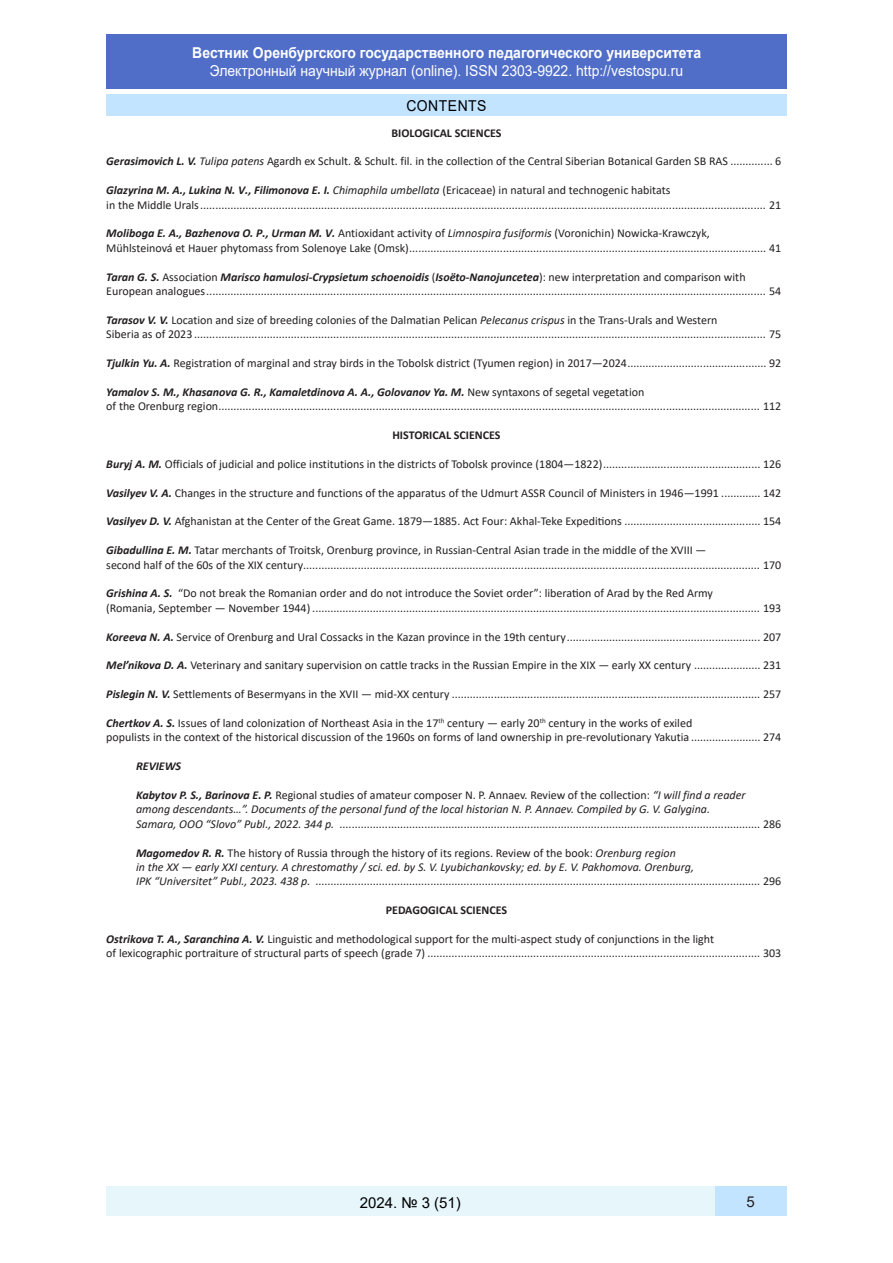
<style>
.page{position:relative;width:893px;height:1263px;background:#fff}
.page>*{position:absolute;margin:0;border:0;box-sizing:border-box;transform-origin:0 0}
.t1{font:15px "Arial";color:#fff;scale:.93 1}
.t2{font:700 15px "Arial";color:#fff;scale:.93 1}
.t3{font:15px "Arial";letter-spacing:.035em;color:#000}
.t4{font:15px "Arial";letter-spacing:.035em;color:#000;scale:.93 1}
.t5{font:15px "Arial";color:#231f20}
.t6{font:12px/14.4px "Calibri";color:#231f20}
.t7{font:700 12px "Calibri";color:#231f20}
.t8{font:italic 700 12px "Calibri";color:#231f20}
.s1{font-weight:700;font-style:italic}
.s2{font-style:italic}
</style>
<div class="page">
<div style="left:106px;top:34px;width:681px;height:55px;background:#506ec8"></div>
<div style="left:714px;top:1186px;width:73px;height:30px;background:#c3e4ff"></div>
<div style="left:106px;top:1186px;width:608px;height:30px;background:#e6f6fb"></div>
<div style="left:106px;top:95px;width:681px;height:21px;background:#c3e4ff"></div>
<p class="t2" style="left:192px;top:42px;width:549px">Вестник Оренбургского государственного педагогического университета</p>
<p class="t1" style="left:210px;top:60px;width:511px">Электронный научный журнал (online). ISSN 2303-9922. http://vestospu.ru</p>
<p class="t4" style="left:406px;top:95px;width:88px">CONTENTS</p>
<p class="t7" style="left:391px;top:124px;width:112px">BIOLOGICAL SCIENCES</p>
<p class="t6" style="left:106px;top:154px;width:677px"><span class="s1">Gerasimovich L. V.</span> <span class="s2">Tulipa patens</span> Agardh ex Schult. &amp; Schult. fil. in the collection of the Central Siberian Botanical Garden SB RAS .............. 6</p>
<p class="t6" style="left:106px;top:183px;width:677px"><span class="s1">Glazyrina M. A., Lukina N. V., Filimonova E. I.</span> <span class="s2">Chimaphila umbellata</span> (Ericaceae) in natural and technogenic habitats<br>in the Middle Urals........................................................................................................................................................................................... 21</p>
<p class="t6" style="left:106px;top:226px;width:677px"><span class="s1">Moliboga E. A., Bazhenova O. P., Urman M. V.</span> Antioxidant activity of <span class="s2">Limnospira fusiformis</span> (Voronichin) Nowicka-Krawczyk,<br>Mühlsteinová et Hauer phytomass from Solenoye Lake (Omsk)...................................................................................................................... 41</p>
<p class="t6" style="left:106px;top:269px;width:677px"><span class="s1">Taran G. S.</span> Association <span class="s1">Marisco hamulosi-Crypsietum schoenoidis</span> (<span class="s1">Isoëto-Nanojuncetea</span>): new interpretation and comparison with<br>European analogues......................................................................................................................................................................................... 54</p>
<p class="t6" style="left:106px;top:312px;width:677px"><span class="s1">Tarasov V. V.</span> Location and size of breeding colonies of the Dalmatian Pelican <span class="s2">Pelecanus crispus</span> in the Trans-Urals and Western<br>Siberia as of 2023 ............................................................................................................................................................................................. 75</p>
<p class="t6" style="left:106px;top:355px;width:677px"><span class="s1">Tjulkin Yu. A.</span> Registration of marginal and stray birds in the Tobolsk district (Tyumen region) in 2017—2024.............................................. 92</p>
<p class="t6" style="left:106px;top:384px;width:677px"><span class="s1">Yamalov S. M., Khasanova G. R., Kamaletdinova A. A., Golovanov Ya. M.</span> New syntaxons of segetal vegetation<br>of the Orenburg region................................................................................................................................................................................... 112</p>
<p class="t7" style="left:392px;top:426px;width:110px">HISTORICAL SCIENCES</p>
<p class="t6" style="left:106px;top:456px;width:677px"><span class="s1">Buryj A. M.</span> Officials of judicial and police institutions in the districts of Tobolsk province (1804—1822).................................................... 126</p>
<p class="t6" style="left:106px;top:485px;width:677px"><span class="s1">Vasilyev V. A.</span> Changes in the structure and functions of the apparatus of the Udmurt ASSR Council of Ministers in 1946—1991 ............. 142</p>
<p class="t6" style="left:106px;top:514px;width:677px"><span class="s1">Vasilyev D. V.</span> Afghanistan at the Сenter of the Great Game. 1879—1885. Act Four: Akhal-Teke Expeditions ............................................. 154</p>
<p class="t6" style="left:106px;top:543px;width:677px"><span class="s1">Gibadullina E. M.</span> Tatar merchants of Troitsk, Orenburg province, in Russian-Central Asian trade in the middle of the XVIII —<br>second half of the 60s of the XIX century....................................................................................................................................................... 170</p>
<p class="t6" style="left:106px;top:586px;width:677px"><span class="s1">Grishina A. S.</span> “Do not break the Romanian order and do not introduce the Soviet order”: liberation of Arad by the Red Army<br>(Romania, September — November 1944) .................................................................................................................................................... 193</p>
<p class="t6" style="left:106px;top:629px;width:677px"><span class="s1">Koreeva N. A.</span> Service of Orenburg and Ural Cossacks in the Kazan province in the 19th century................................................................ 207</p>
<p class="t6" style="left:106px;top:658px;width:677px"><span class="s1">Mel’nikova D. A.</span> Veterinary and sanitary supervision on cattle tracks in the Russian Empire in the XIX — early XX century ...................... 231</p>
<p class="t6" style="left:106px;top:687px;width:677px"><span class="s1">Pislegin N. V.</span> Settlements of Besermyans in the XVII — mid-XX century ...................................................................................................... 257</p>
<p class="t6" style="left:106px;top:715px;width:677px"><span class="s1">Chertkov A. S.</span> Issues of land colonization of Northeast Asia in the 17<sup>th</sup> century — early 20<sup>th</sup> century in the works of exiled<br>populists in the context of the historical discussion of the 1960s on forms of land ownership in pre-revolutionary Yakutia ....................... 274</p>
<p class="t8" style="left:136px;top:758px;width:47px">REVIEWS</p>
<p class="t6" style="left:136px;top:787px;width:647px"><span class="s1">Kabytov P. S., Barinova E. P.</span> Regional studies of amateur composer N. P. Annaev. Review of the collection: <span class="s2">“I will find a reader among descendants…”. Documents of the personal fund of the local historian N. P. Annaev. Compiled by G. V. Galygina.<br>Samara, OOO “Slovo” Publ., 2022. 344 p.</span> ........................................................................................................................................... 286</p>
<p class="t6" style="left:136px;top:845px;width:647px"><span class="s1">Magomedov R. R.</span> The history of Russia through the history of its regions. Review of the book: <span class="s2">Orenburg region<br>in the XX — early XXI century. A chrestomathy / sci. ed. by S. V. Lyubichankovsky; ed. by E. V. Pakhomova. Orenburg,<br>IPK “Universitet” Publ., 2023. 438 p.</span> ................................................................................................................................................... 296</p>
<p class="t7" style="left:386px;top:902px;width:123px">PEDAGOGICAL SCIENCES</p>
<p class="t6" style="left:106px;top:931px;width:677px"><span class="s1">Ostrikova T. A., Saranchina A. V.</span> Linguistic and methodological support for the multi-aspect study of conjunctions in the light<br>of lexicographic portraiture of structural parts of speech (grade 7) .............................................................................................................. 303</p>
<p class="t3" style="left:360px;top:1192px;width:103px">2024. № 3 (51)</p>
<p class="t5" style="left:746px;top:1191px;width:10px">5</p>
</div>
